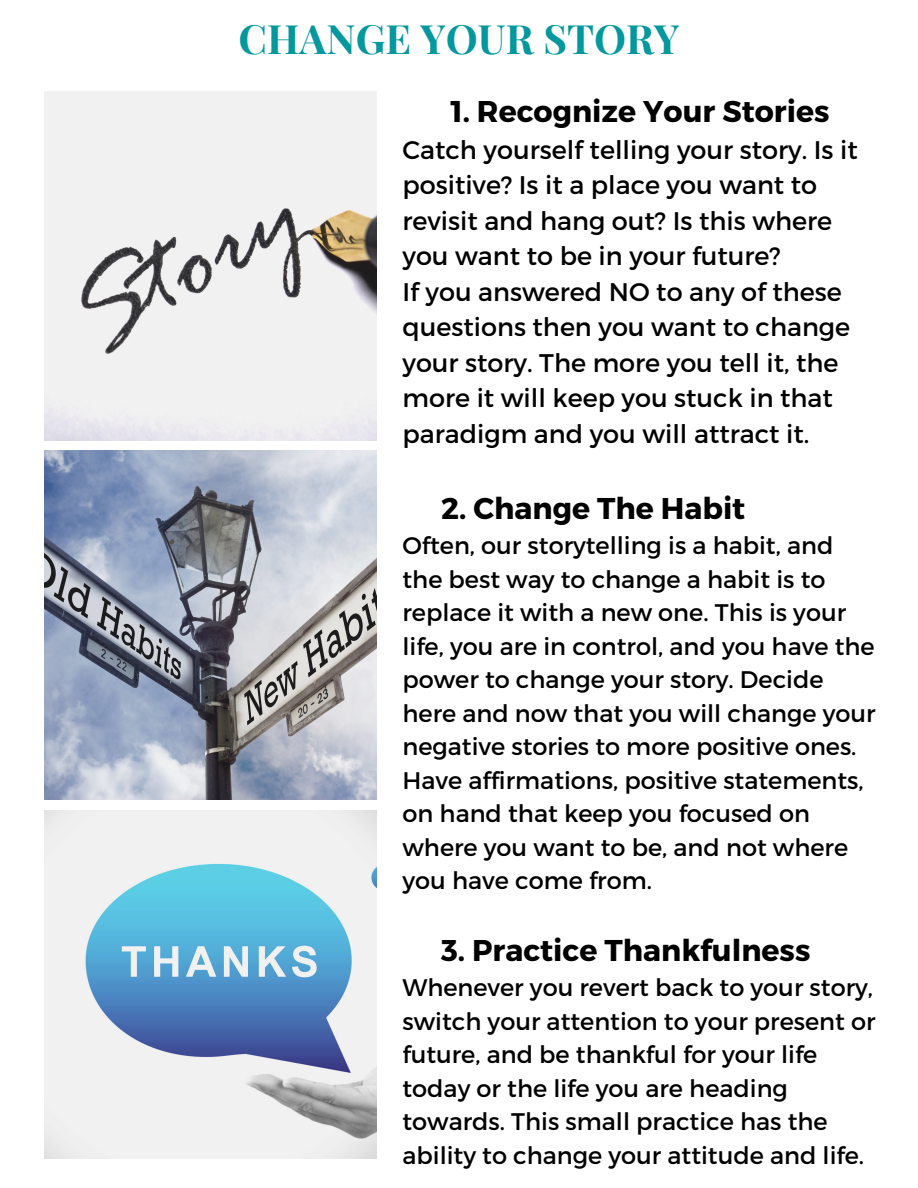
<style>
.page{position:relative;width:918px;height:1188px;background:#fff}
.page>*{position:absolute;margin:0;border:0;box-sizing:border-box;transform-origin:0 0}
.t1{font:700 40.5px "Playfair Display";color:#03989e}
.t2{font:700 30px "Montserrat";color:#000}
.t3{font:25.5px/35.5px "Montserrat";color:#000}
.t4{font:24px/33.5px "Montserrat";color:#000}
</style>
<div class="page">
<img style="left:45px;top:92px;width:332px;height:349px">
<img style="left:45px;top:451px;width:332px;height:348px">
<img style="left:45px;top:811px;width:332px;height:347px">
<p class="t1" style="left:239px;top:10px;width:442px">CHANGE YOUR STORY</p>
<p class="t2" style="left:450px;top:92px;width:381px">1. Recognize Your Stories</p>
<p class="t3" style="left:403px;top:131px;width:457px">Catch yourself telling your story. Is it positive? Is it a place you want to revisit and hang out? Is this where you want to be in your future?</p>
<p class="t3" style="left:403px;top:273px;width:449px">If you answered NO to any of these questions then you want to change your story. The more you tell it, the more it will keep you stuck in that paradigm and you will attract it.</p>
<p class="t2" style="left:441px;top:489px;width:306px">2. Change The Habit</p>
<p class="t4" style="left:403px;top:528px;width:475px">Often, our storytelling is a habit, and the best way to change a habit is to replace it with a new one. This is your life, you are in control, and you have the power to change your story. Decide here and now that you will change your negative stories to more positive ones.<br>Have affirmations, positive statements, on hand that keep you focused on where you want to be, and not where you have come from.</p>
<p class="t2" style="left:441px;top:931px;width:371px">3. Practice Thankfulness</p>
<p class="t4" style="left:403px;top:970px;width:475px">Whenever you revert back to your story, switch your attention to your present or future, and be thankful for your life today or the life you are heading towards. This small practice has the ability to change your attitude and life.</p>
</div>
